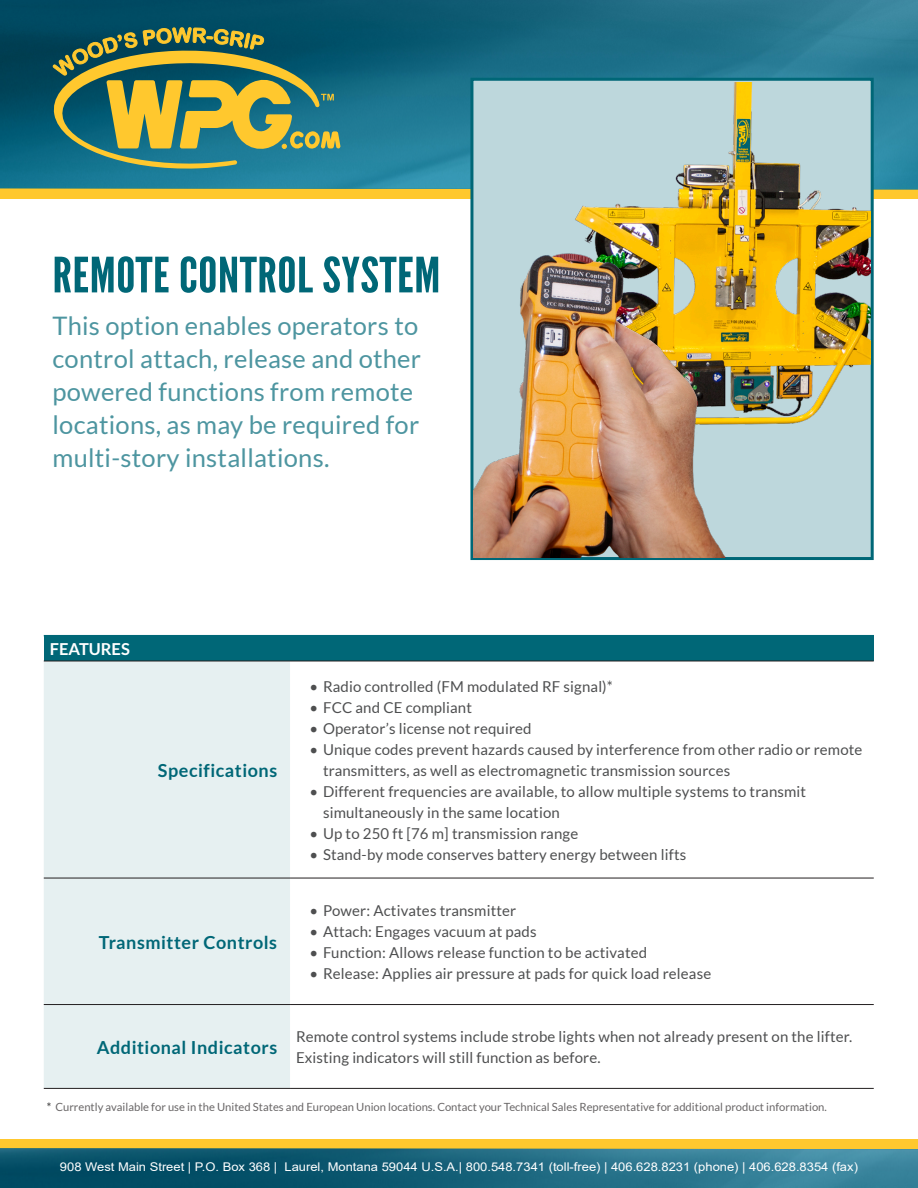
<style>
.page{position:relative;width:918px;height:1188px;background:#fff}
.page>*{position:absolute;margin:0;border:0;box-sizing:border-box;transform-origin:0 0}
.t1{font:48.6px "League Gothic";letter-spacing:.01em;color:#006777;scale:1.11 1}
.t2{font:25.5px/33px "Lato";letter-spacing:.01em;color:#4d95a0}
.t3{font:700 18px "Lato";letter-spacing:.03em;color:#006777}
.t4{font:700 16.5px "Lato";color:#fff}
.t5{font:15px/21px "Lato";letter-spacing:.01em;color:#4e4f50}
.t6{font:12px "Arial";color:#fff;scale:1.08 1}
.t7{font:11.25px "Lato";color:#231f20}
.s1{font-weight:700;color:#000}
</style>
<div class="page">
<div style="left:0;top:185px;width:918px;height:14px;background:#ffc82e"></div>
<div style="left:0;top:1140px;width:918px;height:13px;background:#ffc82e"></div>
<img style="left:0;top:0;width:918px;height:189px">
<img style="left:0;top:1148px;width:918px;height:40px">
<div style="left:470px;top:78px;width:404px;height:482px;background:#bdd7dc;border:3px solid #006777"></div>
<svg style="left:48px;top:27px;width:293px;height:144px;background:#61845d"></svg>
<div style="left:44px;top:636px;width:830px;height:25px;background:#006777"></div>
<div style="left:44px;top:662px;width:246px;height:426px;background:#e6f0f1"></div>
<hr style="left:44px;top:635px;width:246px;height:1px;background:#006777">
<hr style="left:290px;top:635px;width:584px;height:1px;background:#006777">
<hr style="left:44px;top:661px;width:246px;height:1px;background:#231f20">
<hr style="left:44px;top:878px;width:246px;height:1px;background:#231f20">
<hr style="left:44px;top:1004px;width:246px;height:1px;background:#231f20">
<hr style="left:44px;top:1088px;width:246px;height:1px;background:#231f20">
<hr style="left:290px;top:661px;width:584px;height:1px;background:#231f20">
<hr style="left:290px;top:878px;width:584px;height:1px;background:#231f20">
<hr style="left:290px;top:1004px;width:584px;height:1px;background:#231f20">
<hr style="left:290px;top:1088px;width:584px;height:1px;background:#231f20">
<img style="left:473px;top:83px;width:398px;height:390px">
<img style="left:473px;top:244px;width:275px;height:313px">
<p class="t1" style="left:52px;top:246px;width:351px">REMOTE CONTROL SYSTEM</p>
<p class="t2" style="left:52px;top:309px;width:370px">This option enables operators to control attach, release and other powered functions from remote locations, as may be required for multi-story installations.</p>
<p class="t4" style="left:50px;top:640px;width:82px">FEATURES</p>
<p class="t3" style="left:158px;top:760px;width:121px">Specifications</p>
<p class="t3" style="left:99px;top:932px;width:180px">Transmitter Controls</p>
<p class="t5" style="left:310px;top:676px;width:305px">• Radio controlled (FM modulated RF signal)*</p>
<p class="t5" style="left:310px;top:697px;width:164px">• FCC and CE compliant</p>
<p class="t5" style="left:310px;top:718px;width:224px">• Operator’s license not required</p>
<p class="t5" style="left:323px;top:739px;width:541px;text-indent:-14px">• Unique codes prevent hazards caused by interference from other radio or remote transmitters, as well as electromagnetic transmission sources</p>
<p class="t5" style="left:323px;top:781px;width:485px;text-indent:-14px">• Different frequencies are available, to allow multiple systems to transmit simultaneously in the same location</p>
<p class="t5" style="left:310px;top:823px;width:270px">• Up to 250 ft [76 m] transmission range</p>
<p class="t5" style="left:310px;top:844px;width:378px">• Stand-by mode conserves battery energy between lifts</p>
<p class="t5" style="left:310px;top:900px;width:208px">• Power: Activates transmitter</p>
<p class="t5" style="left:310px;top:921px;width:229px">• Attach: Engages vacuum at pads</p>
<p class="t5" style="left:310px;top:942px;width:339px">• Function: Allows release function to be activated</p>
<p class="t5" style="left:310px;top:963px;width:403px">• Release: Applies air pressure at pads for quick load release</p>
<p class="t3" style="left:97px;top:1037px;width:182px">Additional Indicators</p>
<p class="t5" style="left:296px;top:1026px;width:558px">Remote control systems include strobe lights when not already present on the lifter.<br>Existing indicators will still function as before.</p>
<p class="t7" style="left:47px;top:1101px;width:782px"><span class="s1">*</span> Currently available for use in the United States and European Union locations. Contact your Technical Sales Representative for additional product information.</p>
<p class="t6" style="left:60px;top:1159px;width:740px">908 West Main Street | P.O. Box 368 | Laurel, Montana 59044 U.S.A.| 800.548.7341 (toll-free) | 406.628.8231 (phone) | 406.628.8354 (fax)</p>
</div>
